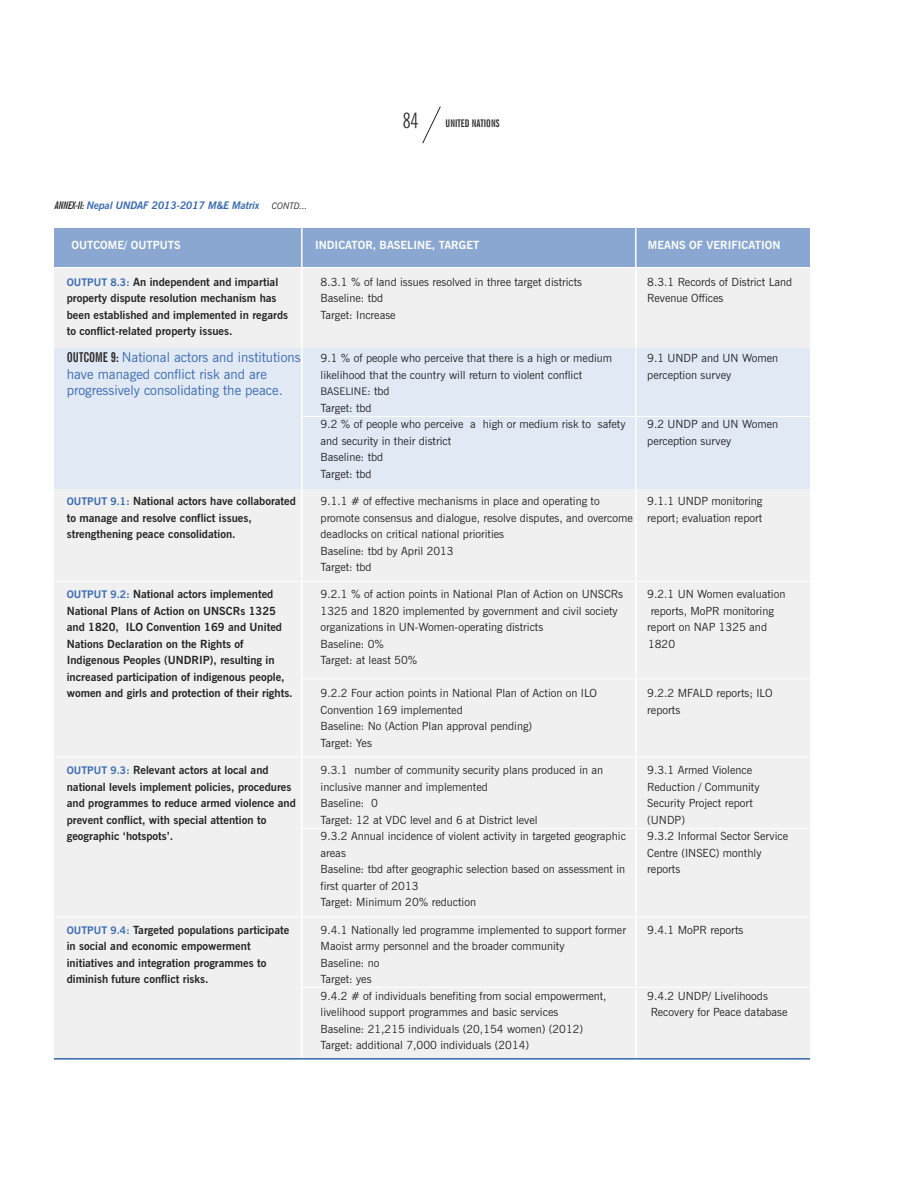
<style>
.page{position:relative;width:918px;height:1188px;background:#fff}
.page>*{position:absolute;margin:0;border:0;box-sizing:border-box;transform-origin:0 0}
.t1{font:extra-condensed 21px "News Gothic BT";color:#272627}
.t2{font:13.5px "News Gothic BT";color:#3a6bb3}
.t3{font:11.25px/16.5px "News Gothic BT";color:#272627}
.t4{font:700 11.25px/16.5px "News Gothic BT";color:#272627}
.t5{font:700 11.25px "News Gothic BT";color:#fff}
.t6{font:italic 700 10.5px "News Gothic BT";letter-spacing:-.01em;color:#3a6bb3}
.t7{font:700 extra-condensed 10.5px "News Gothic BT";color:#272627}
.t8{font:10.5px "News Gothic BT";color:#272627}
.s1{font-stretch:extra-condensed;color:#272627}
.s2{font-weight:400;font-size:9px;color:#272627}
.s3{font-size:10.5px;color:#3a6bb3}
.s4{font-weight:700;font-stretch:extra-condensed;color:#272627}
.s5{font-size:11.25px}
</style>
<div class="page">
<svg style="left:422px;top:106px;width:19px;height:37px"></svg>
<div style="left:54px;top:268px;width:756px;height:792px;background:#f0f0f0"></div>
<div style="left:54px;top:228px;width:756px;height:39px;background:#89a7d1"></div>
<div style="left:54px;top:348px;width:756px;height:141px;background:#e1e9f4"></div>
<hr style="left:301px;top:416px;width:510px;height:1px;background:#fff">
<hr style="left:301px;top:228px;width:2px;height:832px;background:#fff">
<hr style="left:635px;top:228px;width:2px;height:832px;background:#fff">
<hr style="left:55px;top:581px;width:756px;height:1px;background:#fff">
<hr style="left:302px;top:678px;width:509px;height:1px;background:#fff">
<hr style="left:54px;top:757px;width:756px;height:1px;background:#fff">
<hr style="left:301px;top:828px;width:509px;height:1px;background:#fff">
<hr style="left:55px;top:917px;width:756px;height:1px;background:#fff">
<hr style="left:301px;top:987px;width:509px;height:1px;background:#fff">
<hr style="left:54px;top:1058px;width:756px;height:2px;background:#3a6bb3">
<p class="t6" style="left:54px;top:199px;width:255px"><span class="s1">ANNEX-II:</span>Nepal UNDAF 2013-2017 M&amp;E Matrix <span class="s2">CONTD...</span></p>
<h1 class="t1" style="left:403px;top:108px;width:17px">84</h1>
<p class="t7" style="left:446px;top:117px;width:56px">UNITED NATIONS</p>
<p class="t5" style="left:72px;top:238px;width:111px">OUTCOME/ OUTPUTS</p>
<p class="t5" style="left:315px;top:238px;width:166px">INDICATOR, BASELINE, TARGET</p>
<p class="t5" style="left:648px;top:238px;width:134px">MEANS OF VERIFICATION</p>
<p class="t4" style="left:67px;top:273px;width:213px"><span class="s3">OUTPUT 8.3:</span> An independent and impartial</p>
<p class="t3" style="left:321px;top:273px;width:263px">8.3.1 % of land issues resolved in three target districts</p>
<p class="t3" style="left:647px;top:273px;width:147px">8.3.1 Records of District Land</p>
<p class="t4" style="left:67px;top:290px;width:211px">property dispute resolution mechanism has</p>
<p class="t3" style="left:321px;top:290px;width:64px">Baseline: tbd</p>
<p class="t3" style="left:647px;top:290px;width:78px">Revenue Offices</p>
<p class="t4" style="left:67px;top:306px;width:223px">been established and implemented in regards</p>
<p class="t3" style="left:321px;top:306px;width:77px">Target: Increase</p>
<p class="t4" style="left:67px;top:323px;width:167px">to conflict-related property issues.</p>
<p class="t2" style="left:67px;top:350px;width:235px"><span class="s4">OUTCOME 9:</span> National actors and institutions</p>
<p class="t3" style="left:321px;top:350px;width:293px">9.1 % of people who perceive that there is a high or medium</p>
<p class="t3" style="left:647px;top:350px;width:132px">9.1 UNDP and UN Women</p>
<p class="t2" style="left:67px;top:366px;width:202px">have managed conflict risk and are</p>
<p class="t3" style="left:321px;top:367px;width:263px">likelihood that the country will return to violent conflict</p>
<p class="t3" style="left:647px;top:367px;width:85px">perception survey</p>
<p class="t2" style="left:67px;top:383px;width:218px">progressively consolidating the peace.</p>
<p class="t8" style="left:321px;top:386px;width:71px">BASELINE: <span class="s5">tbd</span></p>
<p class="t3" style="left:321px;top:400px;width:306px">Target: tbd<br>9.2 % of people who perceive a high or medium risk to safety</p>
<p class="t3" style="left:647px;top:416px;width:132px">9.2 UNDP and UN Women</p>
<p class="t3" style="left:321px;top:433px;width:132px">and security in their district</p>
<p class="t3" style="left:647px;top:433px;width:85px">perception survey</p>
<p class="t3" style="left:321px;top:449px;width:64px">Baseline: tbd<br>Target: tbd</p>
<p class="t4" style="left:67px;top:493px;width:231px"><span class="s3">OUTPUT 9.1:</span> National actors have collaborated</p>
<p class="t3" style="left:321px;top:493px;width:281px">9.1.1 # of effective mechanisms in place and operating to</p>
<p class="t3" style="left:647px;top:493px;width:117px">9.1.1 UNDP monitoring</p>
<p class="t4" style="left:67px;top:509px;width:187px">to manage and resolve conflict issues,</p>
<p class="t3" style="left:321px;top:509px;width:314px">promote consensus and dialogue, resolve disputes, and overcome</p>
<p class="t3" style="left:647px;top:509px;width:117px">report; evaluation report</p>
<p class="t4" style="left:67px;top:526px;width:170px">strengthening peace consolidation.</p>
<p class="t3" style="left:321px;top:526px;width:185px">deadlocks on critical national priorities<br>Baseline: tbd by April 2013<br>Target: tbd</p>
<p class="t4" style="left:67px;top:586px;width:208px"><span class="s3">OUTPUT 9.2:</span> National actors implemented</p>
<p class="t3" style="left:321px;top:586px;width:304px">9.2.1 % of action points in National Plan of Action on UNSCRs</p>
<p class="t3" style="left:647px;top:586px;width:140px">9.2.1 UN Women evaluation</p>
<p class="t4" style="left:67px;top:603px;width:211px">National Plans of Action on UNSCRs 1325</p>
<p class="t3" style="left:321px;top:603px;width:299px">1325 and 1820 implemented by government and civil society</p>
<p class="t3" style="left:651px;top:603px;width:125px">reports, MoPR monitoring</p>
<p class="t4" style="left:67px;top:619px;width:217px">and 1820, ILO Convention 169 and United</p>
<p class="t3" style="left:321px;top:619px;width:224px">organizations in UN-Women-operating districts</p>
<p class="t3" style="left:647px;top:619px;width:121px">report on NAP 1325 and</p>
<p class="t4" style="left:67px;top:636px;width:178px">Nations Declaration on the Rights of</p>
<p class="t3" style="left:321px;top:636px;width:65px">Baseline: 0%</p>
<p class="t3" style="left:648px;top:636px;width:29px">1820</p>
<p class="t4" style="left:67px;top:652px;width:209px">Indigenous Peoples (UNDRIP), resulting in</p>
<p class="t3" style="left:321px;top:652px;width:98px">Target: at least 50%</p>
<p class="t4" style="left:67px;top:669px;width:227px">increased participation of indigenous people, women and girls and protection of their rights.</p>
<p class="t3" style="left:321px;top:685px;width:278px">9.2.2 Four action points in National Plan of Action on ILO</p>
<p class="t3" style="left:647px;top:685px;width:127px">9.2.2 MFALD reports; ILO</p>
<p class="t3" style="left:321px;top:702px;width:144px">Convention 169 implemented</p>
<p class="t3" style="left:647px;top:702px;width:34px">reports</p>
<p class="t3" style="left:321px;top:718px;width:213px">Baseline: No (Action Plan approval pending)<br>Target: Yes</p>
<p class="t4" style="left:67px;top:762px;width:203px"><span class="s3">OUTPUT 9.3:</span> Relevant actors at local and</p>
<p class="t3" style="left:321px;top:762px;width:284px">9.3.1 number of community security plans produced in an</p>
<p class="t3" style="left:647px;top:762px;width:106px">9.3.1 Armed Violence</p>
<p class="t4" style="left:67px;top:779px;width:226px">national levels implement policies, procedures</p>
<p class="t3" style="left:321px;top:779px;width:169px">inclusive manner and implemented</p>
<p class="t3" style="left:647px;top:779px;width:114px">Reduction / Community</p>
<p class="t4" style="left:67px;top:795px;width:231px">and programmes to reduce armed violence and</p>
<p class="t3" style="left:321px;top:795px;width:59px">Baseline: 0</p>
<p class="t3" style="left:647px;top:795px;width:107px">Security Project report</p>
<p class="t4" style="left:67px;top:812px;width:201px">prevent conflict, with special attention to</p>
<p class="t3" style="left:321px;top:812px;width:219px">Target: 12 at VDC level and 6 at District level</p>
<p class="t3" style="left:647px;top:812px;width:39px">(UNDP)</p>
<p class="t4" style="left:67px;top:828px;width:108px">geographic ‘hotspots’.</p>
<p class="t3" style="left:321px;top:828px;width:307px">9.3.2 Annual incidence of violent activity in targeted geographic</p>
<p class="t3" style="left:647px;top:828px;width:142px">9.3.2 Informal Sector Service</p>
<p class="t3" style="left:321px;top:845px;width:27px">areas</p>
<p class="t3" style="left:647px;top:845px;width:116px">Centre (INSEC) monthly</p>
<p class="t3" style="left:321px;top:861px;width:306px">Baseline: tbd after geographic selection based on assessment in</p>
<p class="t3" style="left:647px;top:861px;width:34px">reports</p>
<p class="t3" style="left:321px;top:878px;width:157px">first quarter of 2013<br>Target: Minimum 20% reduction</p>
<p class="t4" style="left:67px;top:921px;width:224px"><span class="s3">OUTPUT 9.4:</span> Targeted populations participate</p>
<p class="t3" style="left:321px;top:921px;width:307px">9.4.1 Nationally led programme implemented to support former</p>
<p class="t3" style="left:647px;top:921px;width:98px">9.4.1 MoPR reports</p>
<p class="t4" style="left:67px;top:938px;width:185px">in social and economic empowerment</p>
<p class="t3" style="left:321px;top:938px;width:245px">Maoist army personnel and the broader community</p>
<p class="t4" style="left:67px;top:954px;width:201px">initiatives and integration programmes to</p>
<p class="t3" style="left:321px;top:954px;width:60px">Baseline: no</p>
<p class="t4" style="left:67px;top:971px;width:143px">diminish future conflict risks.</p>
<p class="t3" style="left:321px;top:971px;width:288px">Target: yes<br>9.4.2 # of individuals benefiting from social empowerment,</p>
<p class="t3" style="left:647px;top:987px;width:122px">9.4.2 UNDP/ Livelihoods</p>
<p class="t3" style="left:321px;top:1004px;width:239px">livelihood support programmes and basic services</p>
<p class="t3" style="left:651px;top:1004px;width:138px">Recovery for Peace database</p>
<p class="t3" style="left:321px;top:1020px;width:264px">Baseline: 21,215 individuals (20,154 women) (2012)<br>Target: additional 7,000 individuals (2014)</p>
</div>
